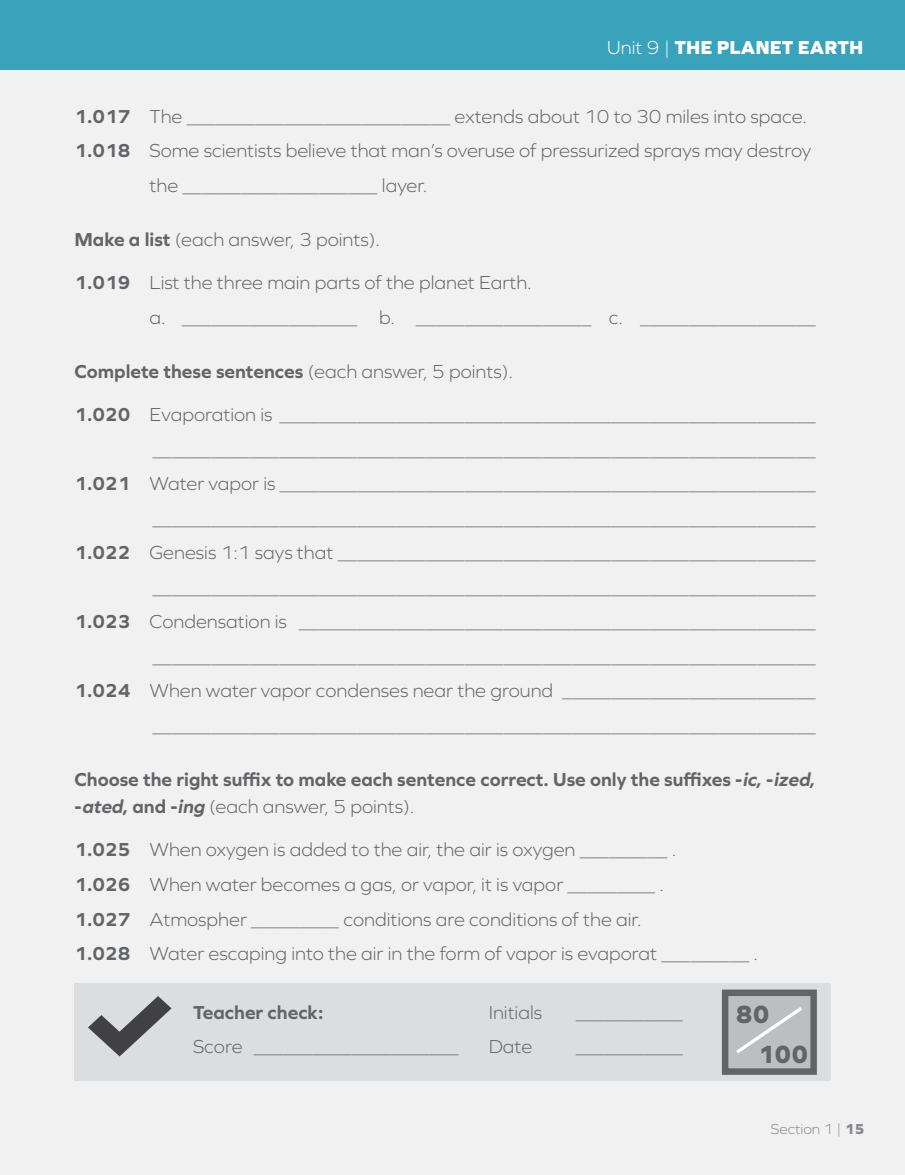
<style>
.page{position:relative;width:905px;height:1175px;background:#fff}
.page>*{position:absolute;margin:0;border:0;box-sizing:border-box;transform-origin:0 0}
.t1{font:800 25.95px/39.9px "Graphie";color:#636466}
.t2{font:300 19.5px/34.5px "Graphie";color:#636466}
.t3{font:700 19.5px/27px "Graphie";color:#636466}
.t4{font:800 19.5px "Graphie";color:#fff}
.t5{font:300 15px "Graphie";color:#87898c}
.s1{font-weight:300}
.s2{font-weight:700}
.s3{font-style:italic}
.s4{font-weight:800}
</style>
<div class="page">
<div style="left:0;top:0;width:904px;height:1174px;background:#f1f1f2"></div>
<div style="left:74px;top:982px;width:756px;height:98px;background:#dcddde"></div>
<svg style="left:88px;top:996px;width:83px;height:60px"></svg>
<div style="left:725px;top:992px;width:88px;height:79px;background:#bcbec0"></div>
<div style="left:721px;top:989px;width:95px;height:85px;border:6px solid #636466"></div>
<svg style="left:736px;top:1007px;width:66px;height:46px"></svg>
<div style="left:0;top:0;width:904px;height:69px;background:#3aa3bc"></div>
<p class="t4" style="left:607px;top:36px;width:258px"><span class="s1">Unit 9 |</span> THE PLANET EARTH</p>
<p class="t2" style="left:74px;top:99px;width:734px"><span class="s2">1.017</span> The ___________________________ extends about 10 to 30 miles into space.</p>
<p class="t2" style="left:74px;top:133px;width:738px"><span class="s2">1.018</span> Some scientists believe that man’s overuse of pressurized sprays may destroy</p>
<p class="t2" style="left:149px;top:167px;width:279px">the ____________________ layer.</p>
<p class="t2" style="left:74px;top:221px;width:307px"><span class="s2">Make a list</span> (each answer, 3 points).</p>
<p class="t2" style="left:149px;top:265px;width:668px;text-indent:-75px"><span class="s2">1.019</span> List the three main parts of the planet Earth.<br>a. __________________ b. __________________ c. __________________</p>
<p class="t3" style="left:74px;top:357px;width:440px">Complete these sentences <span class="s1">(each answer, 5 points).</span></p>
<p class="t2" style="left:74px;top:397px;width:742px;text-align:right"><span class="s2">1.020</span> Evaporation is _______________________________________________________ ____________________________________________________________________<br><span class="s2">1.021</span> Water vapor is _______________________________________________________ ____________________________________________________________________<br><span class="s2">1.022</span> Genesis 1:1 says that _________________________________________________ ____________________________________________________________________<br><span class="s2">1.023</span> Condensation is _____________________________________________________ ____________________________________________________________________<br><span class="s2">1.024</span> When water vapor condenses near the ground __________________________ ____________________________________________________________________</p>
<p class="t3" style="left:74px;top:765px;width:742px">Choose the right suffix to make each sentence correct. Use only the suffixes -<span class="s3">ic</span>, -<span class="s3">ized</span>, -<span class="s3">ated</span>, and -<span class="s3">ing</span><span class="s1">(each answer, 5 points).</span></p>
<p class="t2" style="left:74px;top:832px;width:685px"><span class="s2">1.025</span> When oxygen is added to the air, the air is oxygen _________ .<br><span class="s2">1.026</span> When water becomes a gas, or vapor, it is vapor _________ .<br><span class="s2">1.027</span> Atmospher _________ conditions are conditions of the air.<br><span class="s2">1.028</span> Water escaping into the air in the form of vapor is evaporat _________ .</p>
<p class="t3" style="left:193px;top:998px;width:132px">Teacher check:</p>
<p class="t2" style="left:488px;top:994px;width:55px">Initials</p>
<p class="t2" style="left:193px;top:1029px;width:267px">Score _____________________</p>
<p class="t2" style="left:488px;top:1029px;width:45px">Date</p>
<p class="t2" style="left:575px;top:994px;width:109px">___________</p>
<p class="t2" style="left:575px;top:1029px;width:109px">___________</p>
<h1 class="t1" style="left:757px;top:993px;width:52px;text-indent:-22px">80<br>100</h1>
<p class="t5" style="left:770px;top:1120px;width:95px">Section 1 | <span class="s4">15</span></p>
</div>
